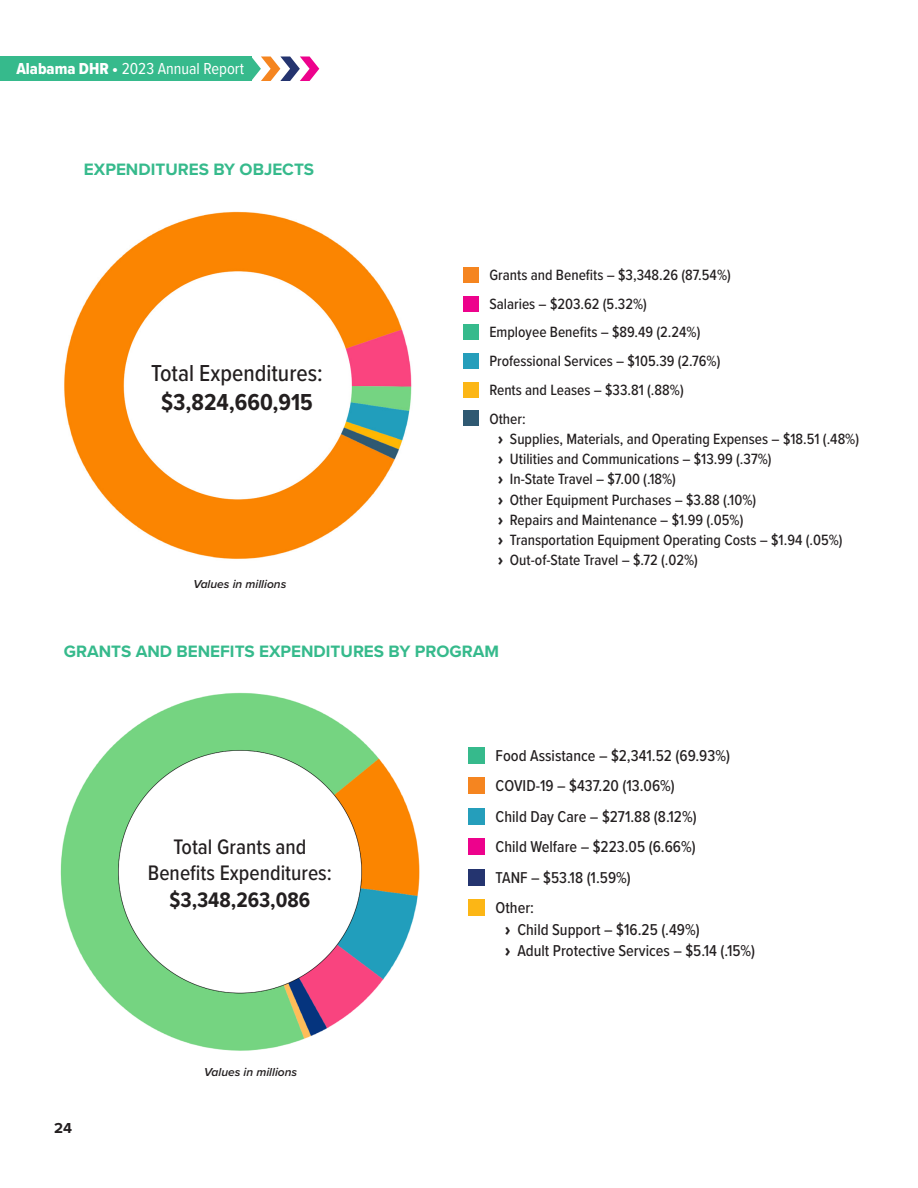
<style>
.page{position:relative;width:918px;height:1188px;background:#fff}
.page>*{position:absolute;margin:0;border:0;box-sizing:border-box;transform-origin:0 0}
.t1{font:500 24px/28.8px "Proxima Nova Cond";color:#231f20;text-align:center}
.t2{font:500 21.75px/26.1px "Proxima Nova Cond";color:#231f20;text-align:center}
.Topic_Heading{font:700 17.1px "Proxima Nova";color:#36ba8c}
.t3{font:16.5px "Proxima Nova Cond";color:#fff}
.t4{font:500 16.35px "Proxima Nova Cond";color:#231f20}
.t5{font:500 15.45px "Proxima Nova Cond";color:#231f20}
.t6{font:700 15px "Proxima Nova";color:#231f20}
.t7{font:italic 600 12px "Proxima Nova";color:#231f20}
.s1{font-family:"Proxima Nova Cond Extrabld"}
.s2{font-weight:700}
.s3{font-family:"Futura";font-weight:700}
</style>
<div class="page">
<div style="left:0;top:57px;width:251px;height:24px;background:#36ba8c"></div>
<svg style="left:251px;top:57px;width:68px;height:24px"></svg>
<img style="left:64px;top:211px;width:348px;height:348px">
<div style="left:464px;top:267px;width:15px;height:16px;background:#f58520"></div>
<div style="left:464px;top:296px;width:15px;height:15px;background:#ed028c"></div>
<div style="left:464px;top:325px;width:15px;height:15px;background:#36ba8c"></div>
<div style="left:464px;top:353px;width:15px;height:16px;background:#259ebb"></div>
<div style="left:464px;top:382px;width:15px;height:15px;background:#fcb615"></div>
<div style="left:464px;top:411px;width:15px;height:15px;background:#2f5972"></div>
<div style="left:468px;top:747px;width:17px;height:17px;background:#36ba8c"></div>
<div style="left:468px;top:778px;width:17px;height:16px;background:#f58520"></div>
<div style="left:468px;top:808px;width:17px;height:16px;background:#259ebb"></div>
<div style="left:468px;top:839px;width:17px;height:16px;background:#ed028c"></div>
<div style="left:468px;top:869px;width:17px;height:16px;background:#24346f"></div>
<div style="left:468px;top:899px;width:17px;height:17px;background:#fcb615"></div>
<img style="left:60px;top:692px;width:360px;height:359px">
<p class="t3" style="left:16px;top:57px;width:229px"><span class="s1">Alabama DHR •</span> 2023 Annual Report</p>
<p class="Topic_Heading" style="left:84px;top:157px;width:232px">EXPENDITURES BY OBJECTS</p>
<p class="t1" style="left:151px;top:358px;width:173px">Total Expenditures: <span class="s2">$3,824,660,915</span></p>
<p class="t7" style="left:193px;top:575px;width:95px">Values in millions</p>
<p class="t5" style="left:489px;top:263px;width:243px">Grants and Benefits – $3,348.26 (87.54%)</p>
<p class="t5" style="left:489px;top:292px;width:159px">Salaries – $203.62 (5.32%)</p>
<p class="t5" style="left:489px;top:321px;width:213px">Employee Benefits – $89.49 (2.24%)</p>
<p class="t5" style="left:489px;top:350px;width:232px">Professional Services – $105.39 (2.76%)</p>
<p class="t5" style="left:489px;top:379px;width:196px">Rents and Leases – $33.81 (.88%)</p>
<p class="t5" style="left:489px;top:407px;width:38px">Other:</p>
<p class="t5" style="left:498px;top:427px;width:363px"><span class="s3">›</span> Supplies, Materials, and Operating Expenses – $18.51 (.48%)</p>
<p class="t5" style="left:498px;top:448px;width:275px"><span class="s3">›</span> Utilities and Communications – $13.99 (.37%)</p>
<p class="t5" style="left:498px;top:468px;width:180px"><span class="s3">›</span> In-State Travel – $7.00 (.18%)</p>
<p class="t5" style="left:498px;top:488px;width:260px"><span class="s3">›</span> Other Equipment Purchases – $3.88 (.10%)</p>
<p class="t5" style="left:498px;top:508px;width:247px"><span class="s3">›</span> Repairs and Maintenance – $1.99 (.05%)</p>
<p class="t5" style="left:498px;top:528px;width:346px"><span class="s3">›</span> Transportation Equipment Operating Costs – $1.94 (.05%)</p>
<p class="t5" style="left:498px;top:549px;width:202px"><span class="s3">›</span> Out-of-State Travel – $.72 (.02%)</p>
<p class="Topic_Heading" style="left:64px;top:638px;width:437px">GRANTS AND BENEFITS EXPENDITURES BY PROGRAM</p>
<p class="t6" style="left:54px;top:1117px;width:19px">24</p>
<p class="t2" style="left:148px;top:833px;width:186px">Total Grants and<br>Benefits Expenditures: <span class="s2">$3,348,263,086</span></p>
<p class="t7" style="left:204px;top:1063px;width:95px">Values in millions</p>
<p class="t4" style="left:496px;top:744px;width:236px">Food Assistance – $2,341.52 (69.93%)</p>
<p class="t4" style="left:496px;top:774px;width:181px">COVID-19 – $437.20 (13.06%)</p>
<p class="t4" style="left:496px;top:804px;width:203px">Child Day Care – $271.88 (8.12%)</p>
<p class="t4" style="left:496px;top:835px;width:202px">Child Welfare – $223.05 (6.66%)</p>
<p class="t4" style="left:496px;top:865px;width:137px">TANF – $53.18 (1.59%)</p>
<p class="t4" style="left:496px;top:896px;width:40px">Other:</p>
<p class="t4" style="left:505px;top:917px;width:197px"><span class="s3">›</span> Child Support – $16.25 (.49%)</p>
<p class="t4" style="left:505px;top:938px;width:252px"><span class="s3">›</span> Adult Protective Services – $5.14 (.15%)</p>
</div>
